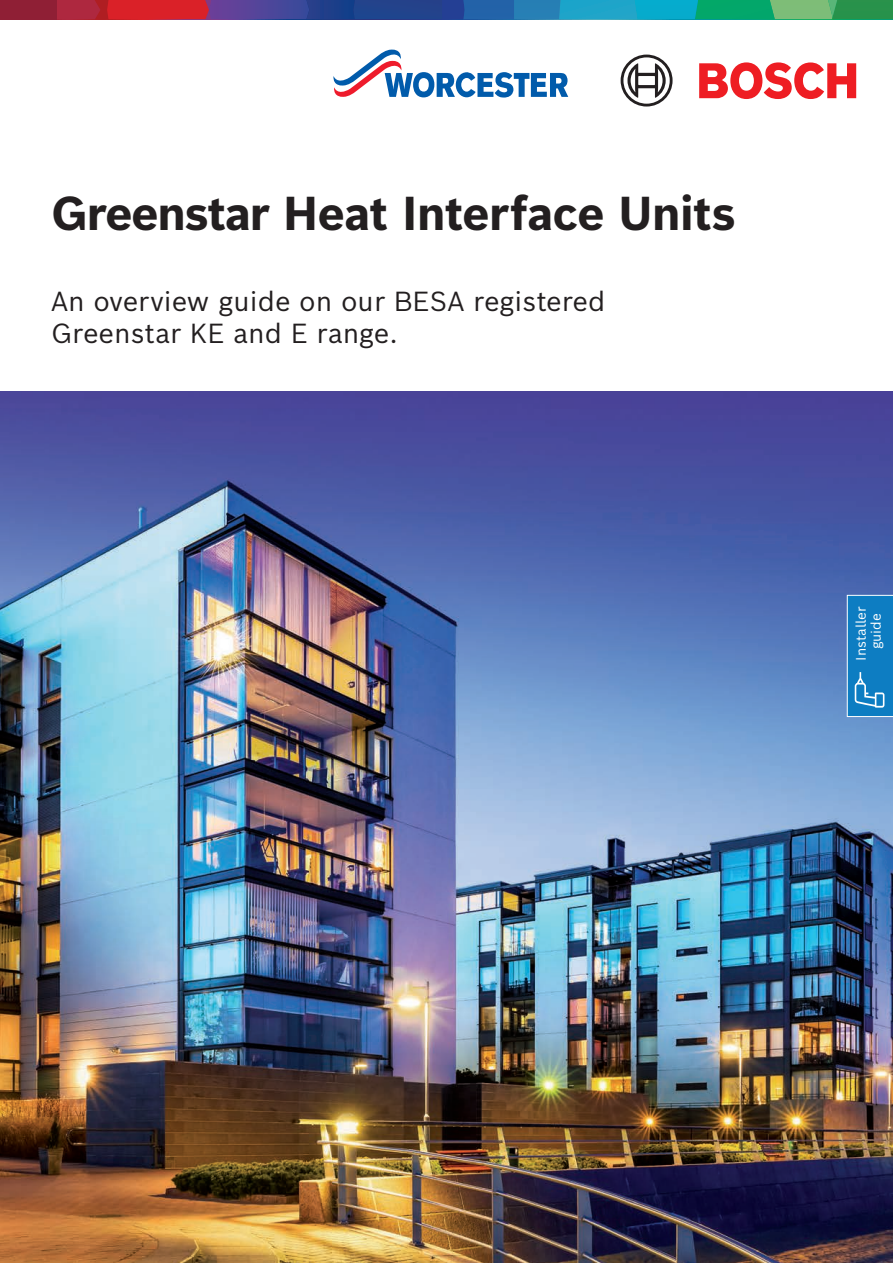
<style>
.page{position:relative;width:893px;height:1263px;background:#fff}
.page>*{position:absolute;margin:0;border:0;box-sizing:border-box;transform-origin:0 0}
.t1{font:700 46.5px "Bosch Sans";letter-spacing:-.03em;color:#231f20}
.t2{font:27px "Bosch Sans";color:#231f20}
.t3{font:13.5px "Bosch Sans";color:#fff}
</style>
<div class="page">
<img style="left:0;top:391px;width:893px;height:872px">
<div style="left:0;top:0;width:57px;height:19px;background:#8f1f35"></div>
<svg style="left:57px;top:0;width:836px;height:19px;background:#486a81"></svg>
<svg style="left:333px;top:50px;width:235px;height:48px"></svg>
<svg style="left:699px;top:62px;width:157px;height:37px"></svg>
<svg style="left:621px;top:55px;width:52px;height:52px"></svg>
<svg style="left:847px;top:595px;width:46px;height:122px;background:#1d85c6"></svg>
<p class="t1" style="left:51px;top:182px;width:687px">Greenstar Heat Interface Units</p>
<p class="t2" style="left:51px;top:283px;width:556px">An overview guide on our BESA registered</p>
<p class="t2" style="left:51px;top:315px;width:348px">Greenstar KE and E range.</p>
<p class="t3" style="left:852px;top:660px;width:56px;rotate:-90deg">Installer</p>
<p class="t3" style="left:867px;top:649px;width:38px;rotate:-90deg">guide</p>
</div>
